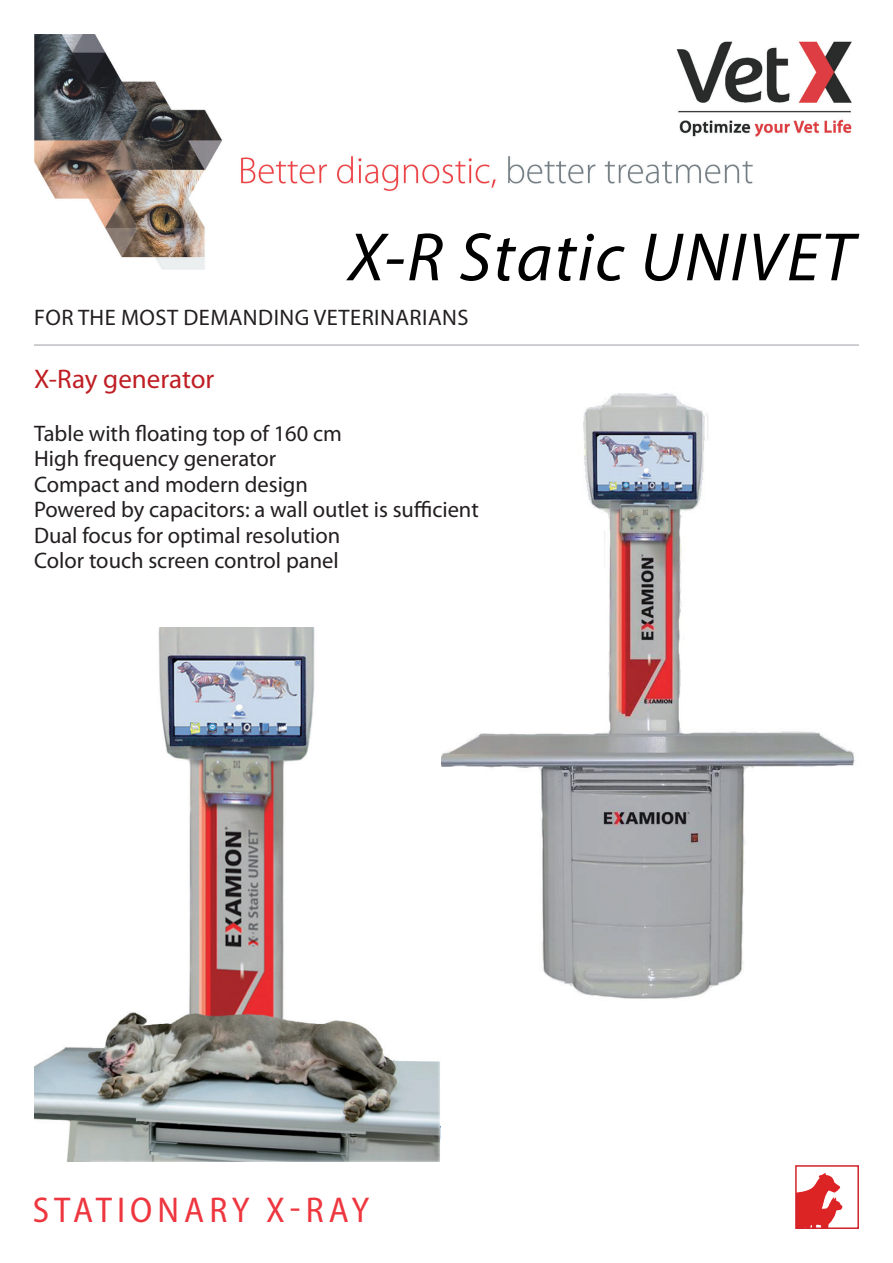
<style>
.page{position:relative;width:893px;height:1263px;background:#fff}
.page>*{position:absolute;margin:0;border:0;box-sizing:border-box;transform-origin:0 0}
.t1{font:italic 69px "Myriad Pro";letter-spacing:.025em;color:#000001}
.t2{font:semi-condensed 36px "Myriad Pro";letter-spacing:.14em;color:#ee363f}
.t3{font:27px "Myriad Pro";color:#bf1f24}
.t4{font:22.5px/25.5px "Myriad Pro";color:#231f20}
.t5{font:22.5px "Myriad Pro";letter-spacing:.02em;color:#231f20}
</style>
<div class="page">
<img style="left:34px;top:34px;width:818px;height:236px">
<img style="left:798px;top:1173px;width:45px;height:53px">
<div style="left:795px;top:1165px;width:64px;height:64px;border:2px solid #d1232a"></div>
<img style="left:441px;top:393px;width:414px;height:606px">
<hr style="left:34px;top:344px;width:189px;height:2px;background:#bebfc2">
<hr style="left:223px;top:344px;width:636px;height:2px;background:#bebfc2">
<img style="left:34px;top:628px;width:407px;height:534px">
<h1 class="t1" style="left:348px;top:215px;width:507px">X-R Static UNIVET</h1>
<p class="t5" style="left:34px;top:305px;width:436px">FOR THE MOST DEMANDING VETERINARIANS</p>
<p class="t3" style="left:34px;top:364px;width:182px">X-Ray generator</p>
<p class="t4" style="left:34px;top:421px;width:446px">Table with floating top of 160 cm<br>High frequency generator<br>Compact and modern design<br>Powered by capacitors: a wall outlet is sufficient Dual focus for optimal resolution<br>Color touch screen control panel</p>
<h2 class="t2" style="left:33px;top:1188px;width:338px">STATIONARY X-RAY</h2>
</div>
